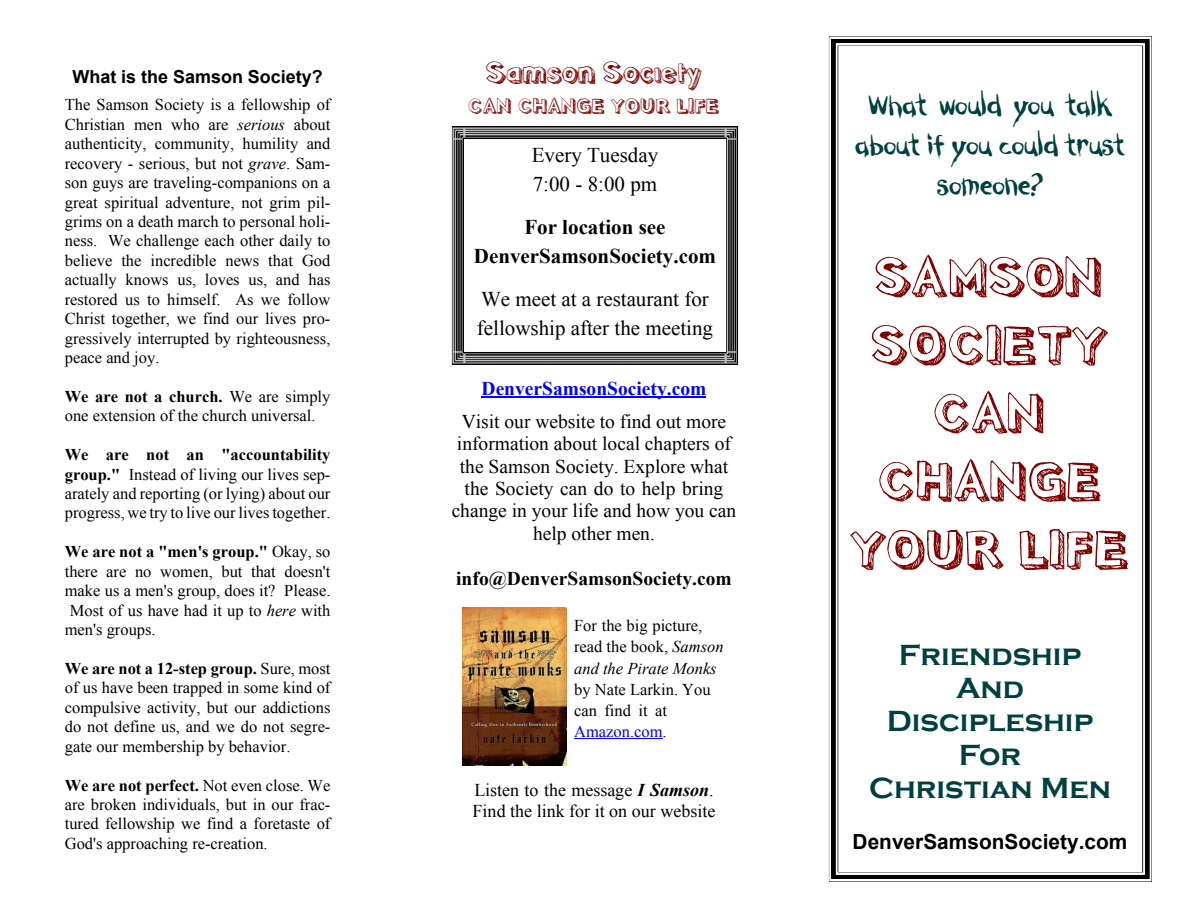
<style>
.page{position:relative;width:1188px;height:918px;background:#fff}
.page>*{position:absolute;margin:0;border:0;box-sizing:border-box;transform-origin:0 0}
.t1{font:54px/68.1px "pointy";color:#800000;text-align:center}
.t2{font:30px/40.2px "Dark Half BTN";color:#004040;text-align:center}
.t3{font:700 30px/33.3px "Copperplate Gothic";color:#004040;text-align:center}
.t4{font:30px "pointy";color:#800000}
.t5{font:21px/29px "Times New Roman";color:#000}
.t6{font:700 21px/29px "Times New Roman";color:#000;text-align:center}
.t7{font:21px "pointy";color:#800000}
.t8{font:700 20.85px "Arial";color:#000}
.t9{font:19.5px/22.4px "Times New Roman";color:#000;text-align:center}
.t10{font:700 19.5px "Times New Roman";color:#000}
.t11{font:700 19.5px "Times New Roman";color:#00f}
.t12{font:18px/20.7px "Times New Roman";color:#000}
.t13{font:700 18px "Arial";color:#000}
.t14{font:16.5px/19.5px "Times New Roman";color:#000;text-align:justify}
.t15{font:700 16.5px "Times New Roman";color:#000}
.s1{font-style:italic}
.s2{font-weight:700}
.s3{font-weight:400}
.s4{color:#00f}
.s5{font-weight:700;font-style:italic}
</style>
<div class="page">
<img style="left:463px;top:608px;width:104px;height:157px">
<hr style="left:574px;top:738px;width:89px;height:1px;background:#00f">
<img style="left:451px;top:127px;width:288px;height:237px">
<hr style="left:482px;top:396px;width:224px;height:2px;background:#00f">
<img style="left:828px;top:36px;width:324px;height:846px">
<p class="t13" style="left:72px;top:70px;width:252px">What is the Samson Society?</p>
<p class="t14" style="left:65px;top:97px;width:267px">The Samson Society is a fellowship of Christian men who are <span class="s1">serious</span> about authenticity, community, humility and recovery - serious, but not <span class="s1">grave</span>. Sam&shy;son guys are traveling-companions on a great spiritual adventure, not grim pil&shy;grims on a death march to personal holi&shy;ness. We challenge each other daily to believe the incredible news that God actually knows us, loves us, and has restored us to himself. As we follow Christ together, we find our lives pro&shy;gressively interrupted by righteousness, peace and joy.</p>
<p class="t14" style="left:65px;top:388px;width:267px"><span class="s2">We are not a church.</span> We are simply one extension of the church universal.</p>
<p class="t14" style="left:65px;top:446px;width:267px"><span class="s2">We are not an "accountability group."</span> Instead of living our lives sep&shy;arately and reporting (or lying) about our progress, we try to live our lives together.</p>
<p class="t15" style="left:65px;top:546px;width:267px">We are not a "men's group." <span class="s3">Okay, so</span></p>
<p class="t14" style="left:65px;top:563px;width:267px">there are no women, but that doesn't</p>
<p class="t14" style="left:65px;top:583px;width:267px">make us a men's group, does it? Please.</p>
<p class="t14" style="left:70px;top:602px;width:262px">Most of us have had it up to <span class="s1">here</span> with</p>
<p class="t14" style="left:65px;top:621px;width:92px">men's groups.</p>
<p class="t14" style="left:65px;top:660px;width:267px"><span class="s2">We are not a 12-step group.</span> Sure, most of us have been trapped in some kind of compulsive activity, but our addictions do not define us, and we do not segre&shy;gate our membership by behavior.</p>
<p class="t14" style="left:65px;top:777px;width:267px"><span class="s2">We are not perfect.</span> Not even close. We are broken individuals, but in our frac&shy;tured fellowship we find a foretaste of God's approaching re-creation.</p>
<h2 class="t4" style="left:486px;top:62px;width:217px">Samson Society</h2>
<p class="t7" style="left:468px;top:98px;width:253px">CAN CHANGE YOUR LIFE</p>
<p class="t5" style="left:532px;top:142px;width:128px">Every Tuesday<br>7:00 - 8:00 pm</p>
<p class="t6" style="left:474px;top:215px;width:244px">For location see<br>DenverSamsonSociety.com</p>
<p class="t5" style="left:477px;top:287px;width:238px">We meet at a restaurant for fellowship after the meeting</p>
<p class="t11" style="left:482px;top:382px;width:226px">DenverSamsonSociety.com</p>
<p class="t9" style="left:452px;top:412px;width:286px">Visit our website to find out more information about local chapters of the Samson Society. Explore what the Society can do to help bring change in your life and how you can help other men.</p>
<p class="t10" style="left:456px;top:571px;width:277px">info@DenverSamsonSociety.com</p>
<p class="t14" style="left:574px;top:617px;width:151px;line-height:21.1px;text-align:left">For the big picture, read the book, <span class="s1">Samson and the Pirate Monks</span></p>
<p class="t14" style="left:574px;top:680px;width:138px;line-height:21.1px;text-align:left">by Nate Larkin. You can find it at<br><span class="s4">Amazon.com</span>.</p>
<p class="t12" style="left:473px;top:782px;width:244px">Listen to the message <span class="s5">I Samson</span>.<br>Find the link for it on our website</p>
<h2 class="t2" style="left:855px;top:87px;width:271px">What would you talk about if you could trust someone?</h2>
<h1 class="t1" style="left:850px;top:249px;width:281px">SAMSON<br>SOCIETY<br>CAN<br>CHANGE<br>YOUR LIFE</h1>
<h2 class="t3" style="left:869px;top:638px;width:243px">Friendship<br>And<br>Discipleship<br>For<br>Christian Men</h2>
<p class="t8" style="left:853px;top:834px;width:276px">DenverSamsonSociety.com</p>
</div>
